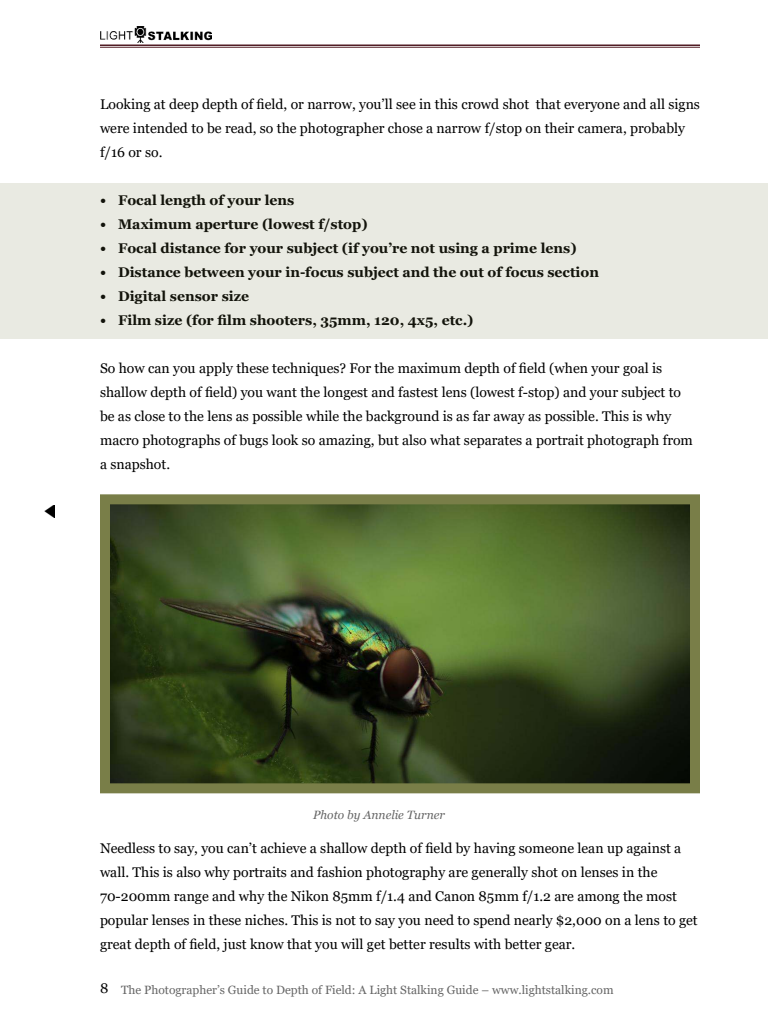
<style>
.page{position:relative;width:768px;height:1024px;background:#fff}
.page>*{position:absolute;margin:0;border:0;box-sizing:border-box;transform-origin:0 0}
.t1{font:14px/24px "Georgia";color:#000}
.t2{font:700 14px "Georgia";color:#000}
.t3{font:12px "Georgia";color:#666}
.t4{font:italic 12px "Georgia";color:#666}
.s1{font-size:14px;color:#000}
</style>
<div class="page">
<hr style="left:100px;top:44px;width:600px;height:2px;background:#511d25">
<hr style="left:100px;top:47px;width:600px;height:1px;background:#511d25">
<img style="left:100px;top:26px;width:112px;height:17px">
<svg style="left:44px;top:505px;width:11px;height:12px"></svg>
<div style="left:0;top:183px;width:768px;height:156px;background:#e9eae2"></div>
<img style="left:111px;top:505px;width:578px;height:277px">
<div style="left:100px;top:494px;width:600px;height:299px;border:10px solid #797e48"></div>
<p class="t1" style="left:100px;top:92px;width:602px">Looking at deep depth of field, or narrow, you’ll see in this crowd shot that everyone and all signs were intended to be read, so the photographer chose a narrow f/stop on their camera, probably f/16 or so.</p>
<p class="t2" style="left:100px;top:194px;width:196px">• Focal length of your lens</p>
<p class="t2" style="left:100px;top:218px;width:269px">• Maximum aperture (lowest f/stop)</p>
<p class="t2" style="left:100px;top:242px;width:478px">• Focal distance for your subject (if you’re not using a prime lens)</p>
<p class="t2" style="left:100px;top:266px;width:501px">• Distance between your in-focus subject and the out of focus section</p>
<p class="t2" style="left:100px;top:290px;width:151px">• Digital sensor size</p>
<p class="t2" style="left:100px;top:314px;width:375px">• Film size (for film shooters, 35mm, 120, 4x5, etc.)</p>
<p class="t1" style="left:100px;top:356px;width:594px">So how can you apply these techniques? For the maximum depth of field (when your goal is shallow depth of field) you want the longest and fastest lens (lowest f-stop) and your subject to be as close to the lens as possible while the background is as far away as possible. This is why macro photographs of bugs look so amazing, but also what separates a portrait photograph from a snapshot.</p>
<p class="t4" style="left:313px;top:810px;width:133px">Photo by Annelie Turner</p>
<p class="t1" style="left:100px;top:836px;width:599px">Needless to say, you can’t achieve a shallow depth of field by having someone lean up against a wall. This is also why portraits and fashion photography are generally shot on lenses in the 70-200mm range and why the Nikon 85mm f/1.4 and Canon 85mm f/1.2 are among the most popular lenses in these niches. This is not to say you need to spend nearly $2,000 on a lens to get great depth of field, just know that you will get better results with better gear.</p>
<p class="t3" style="left:100px;top:985px;width:515px"><span class="s1">8</span> The Photographer’s Guide to Depth of Field: A Light Stalking Guide – www.lightstalking.com</p>
</div>
